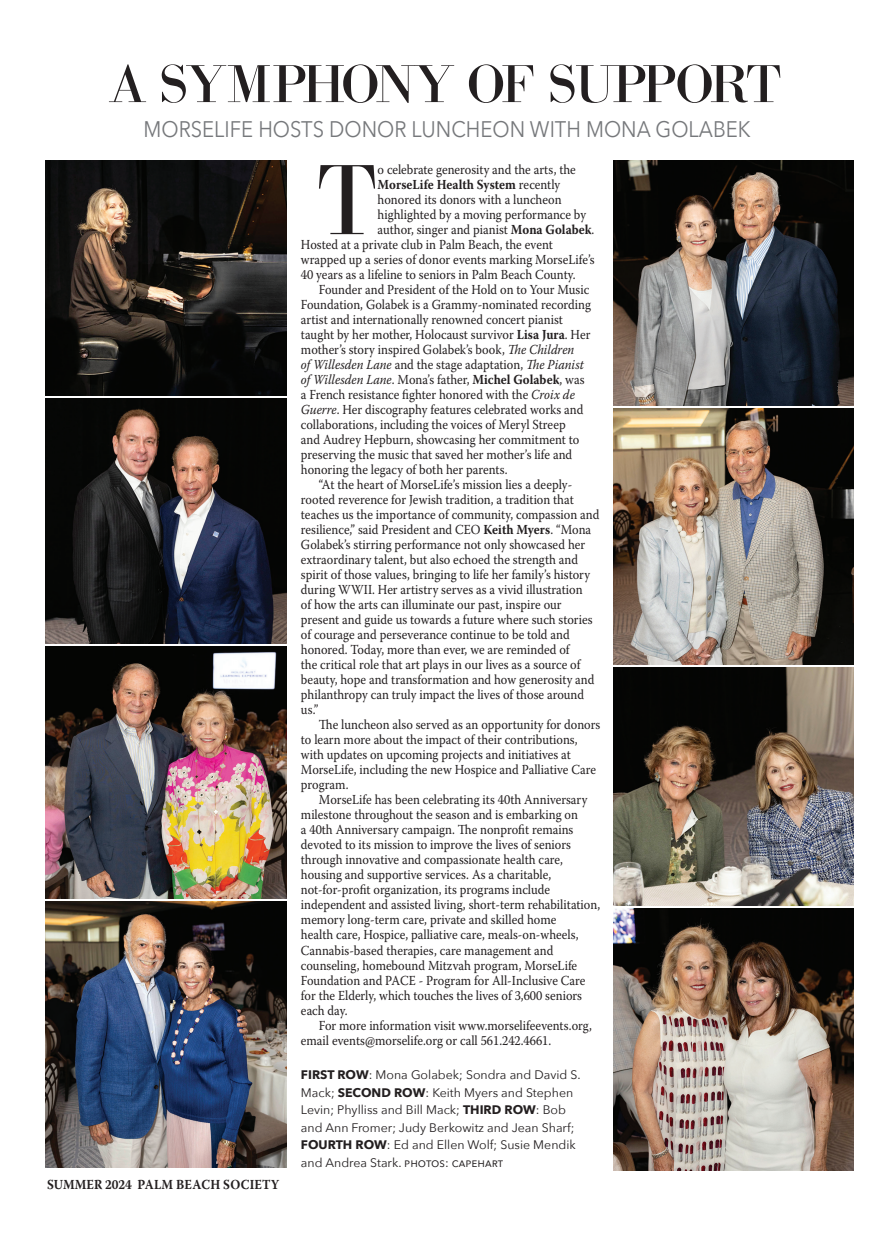
<style>
.page{position:relative;width:889px;height:1238px;background:#fff}
.page>*{position:absolute;margin:0;border:0;box-sizing:border-box;transform-origin:0 0}
.t1{font:105.38px "Bodidota";color:#231f20;scale:.9 1}
.t2{font:56.25px "Bodidota";letter-spacing:-.085em;color:#231f20}
.t3{font:22.5px "Avenir Next";color:#76787b;scale:.9 1}
.t4{font:13.75px "Warnock Pro";color:#231f20;scale:.9 1}
.t5{font:700 13.75px "Warnock Pro";color:#231f20;scale:.9 1}
.t6{font:italic 13.75px "Warnock Pro";color:#231f20;scale:.9 1}
.t7{font:12.38px/17.5px "Avenir Next";color:#231f20}
.s1{font-weight:400}
.s2{font-weight:700}
.s3{font-style:italic}
.s4{font-style:normal}
</style>
<div class="page">
<img style="left:46px;top:161px;width:240px;height:234px">
<img style="left:613px;top:161px;width:240px;height:244px">
<img style="left:46px;top:398px;width:240px;height:245px">
<img style="left:613px;top:408px;width:240px;height:256px">
<img style="left:46px;top:647px;width:240px;height:251px">
<img style="left:613px;top:667px;width:240px;height:238px">
<img style="left:46px;top:901px;width:240px;height:266px">
<img style="left:613px;top:909px;width:240px;height:261px">
<h2 class="t2" style="left:107px;top:54px;width:676px">A SYMPHONY OF SUPPORT</h2>
<h3 class="t3" style="left:144px;top:110px;width:676px">MORSELIFE HOSTS DONOR LUNCHEON WITH MONA GOLABEK</h3>
<h1 class="t1" style="left:316px;top:143px;width:70px">T</h1>
<p class="t4" style="left:378px;top:161px;width:222px">o celebrate generosity and the arts, the</p>
<p class="t5" style="left:378px;top:176px;width:204px">MorseLife Health System <span class="s1">recently</span></p>
<p class="t4" style="left:378px;top:191px;width:206px">honored its donors with a luncheon</p>
<p class="t4" style="left:378px;top:206px;width:233px">highlighted by a moving performance by</p>
<p class="t4" style="left:378px;top:221px;width:242px">author, singer and pianist <span class="s2">Mona Golabek</span>.</p>
<p class="t4" style="left:301px;top:236px;width:281px">Hosted at a private club in Palm Beach, the event</p>
<p class="t4" style="left:301px;top:251px;width:328px">wrapped up a series of donor events marking MorseLife’s</p>
<p class="t4" style="left:301px;top:266px;width:307px">40 years as a lifeline to seniors in Palm Beach County.</p>
<p class="t4" style="left:319px;top:281px;width:302px">Founder and President of the Hold on to Your Music</p>
<p class="t4" style="left:301px;top:296px;width:324px">Foundation, Golabek is a Grammy-nominated recording</p>
<p class="t4" style="left:301px;top:311px;width:293px">artist and internationally renowned concert pianist</p>
<p class="t4" style="left:301px;top:326px;width:323px">taught by her mother, Holocaust survivor <span class="s2">Lisa Jura</span>. Her</p>
<p class="t4" style="left:301px;top:341px;width:305px">mother’s story inspired Golabek’s book, <span class="s3">The Children</span></p>
<p class="t6" style="left:301px;top:356px;width:316px">of Willesden Lane <span class="s4">and the stage adaptation,</span> The Pianist</p>
<p class="t4" style="left:301px;top:371px;width:317px"><span class="s3">of Willesden Lane</span>. Mona’s father, <span class="s2">Michel Golabek</span>, was</p>
<p class="t4" style="left:301px;top:386px;width:306px">a French resistance fighter honored with the <span class="s3">Croix de</span></p>
<p class="t4" style="left:301px;top:401px;width:315px"><span class="s3">Guerre</span>. Her discography features celebrated works and</p>
<p class="t4" style="left:301px;top:416px;width:296px">collaborations, including the voices of Meryl Streep</p>
<p class="t4" style="left:301px;top:431px;width:311px">and Audrey Hepburn, showcasing her commitment to</p>
<p class="t4" style="left:301px;top:446px;width:303px">preserving the music that saved her mother’s life and</p>
<p class="t4" style="left:301px;top:461px;width:231px">honoring the legacy of both her parents.</p>
<p class="t4" style="left:319px;top:476px;width:283px">“At the heart of MorseLife’s mission lies a deeply-</p>
<p class="t4" style="left:301px;top:491px;width:305px">rooted reverence for Jewish tradition, a tradition that</p>
<p class="t4" style="left:301px;top:506px;width:333px">teaches us the importance of community, compassion and</p>
<p class="t4" style="left:301px;top:521px;width:324px">resilience,” said President and CEO <span class="s2">Keith Myers</span>. “Mona</p>
<p class="t4" style="left:301px;top:536px;width:317px">Golabek’s stirring performance not only showcased her</p>
<p class="t4" style="left:301px;top:551px;width:309px">extraordinary talent, but also echoed the strength and</p>
<p class="t4" style="left:301px;top:566px;width:323px">spirit of those values, bringing to life her family’s history</p>
<p class="t4" style="left:301px;top:581px;width:314px">during WWII. Her artistry serves as a vivid illustration</p>
<p class="t4" style="left:301px;top:596px;width:291px">of how the arts can illuminate our past, inspire our</p>
<p class="t4" style="left:301px;top:611px;width:326px">present and guide us towards a future where such stories</p>
<p class="t4" style="left:301px;top:626px;width:300px">of courage and perseverance continue to be told and</p>
<p class="t4" style="left:301px;top:641px;width:300px">honored. Today, more than ever, we are reminded of</p>
<p class="t4" style="left:301px;top:656px;width:312px">the critical role that art plays in our lives as a source of</p>
<p class="t4" style="left:301px;top:671px;width:328px">beauty, hope and transformation and how generosity and</p>
<p class="t4" style="left:301px;top:686px;width:316px">philanthropy can truly impact the lives of those around</p>
<p class="t4" style="left:301px;top:701px;width:21px">us.”</p>
<p class="t4" style="left:319px;top:716px;width:314px">The luncheon also served as an opportunity for donors</p>
<p class="t4" style="left:301px;top:731px;width:309px">to learn more about the impact of their contributions,</p>
<p class="t4" style="left:301px;top:746px;width:301px">with updates on upcoming projects and initiatives at</p>
<p class="t4" style="left:301px;top:761px;width:329px">MorseLife, including the new Hospice and Palliative Care</p>
<p class="t4" style="left:301px;top:776px;width:54px">program.</p>
<p class="t4" style="left:319px;top:791px;width:300px">MorseLife has been celebrating its 40th Anniversary</p>
<p class="t4" style="left:301px;top:806px;width:309px">milestone throughout the season and is embarking on</p>
<p class="t4" style="left:301px;top:821px;width:304px">a 40th Anniversary campaign. The nonprofit remains</p>
<p class="t4" style="left:301px;top:836px;width:301px">devoted to its mission to improve the lives of seniors</p>
<p class="t4" style="left:301px;top:851px;width:293px">through innovative and compassionate health care,</p>
<p class="t4" style="left:301px;top:866px;width:280px">housing and supportive services. As a charitable,</p>
<p class="t4" style="left:301px;top:881px;width:278px">not-for-profit organization, its programs include</p>
<p class="t4" style="left:301px;top:896px;width:334px">independent and assisted living, short-term rehabilitation,</p>
<p class="t4" style="left:301px;top:911px;width:285px">memory long-term care, private and skilled home</p>
<p class="t4" style="left:301px;top:926px;width:310px">health care, Hospice, palliative care, meals-on-wheels,</p>
<p class="t4" style="left:301px;top:941px;width:282px">Cannabis-based therapies, care management and</p>
<p class="t4" style="left:301px;top:956px;width:308px">counseling, homebound Mitzvah program, MorseLife</p>
<p class="t4" style="left:301px;top:971px;width:318px">Foundation and PACE - Program for All-Inclusive Care</p>
<p class="t4" style="left:301px;top:986px;width:314px">for the Elderly, which touches the lives of 3,600 seniors</p>
<p class="t4" style="left:301px;top:1001px;width:53px">each day.</p>
<p class="t4" style="left:319px;top:1016px;width:305px">For more information visit www.morselifeevents.org,</p>
<p class="t4" style="left:301px;top:1031px;width:280px">email events@morselife.org or call 561.242.4661.</p>
<p class="t5" style="left:47px;top:1175px;width:259px">SUMMER 2024 PALM BEACH SOCIETY</p>
<p class="t7" style="left:301px;top:1065px;width:281px"><span class="s2">FIRST ROW</span>: Mona Golabek; Sondra and David S.<br>Mack; <span class="s2">SECOND ROW</span>: Keith Myers and Stephen Levin; Phylliss and Bill Mack; <span class="s2">THIRD ROW</span>: Bob and Ann Fromer; Judy Berkowitz and Jean Sharf; <span class="s2">FOURTH ROW</span>: Ed and Ellen Wolf; Susie Mendik and Andrea Stark. photos: capehart</p>
</div>
